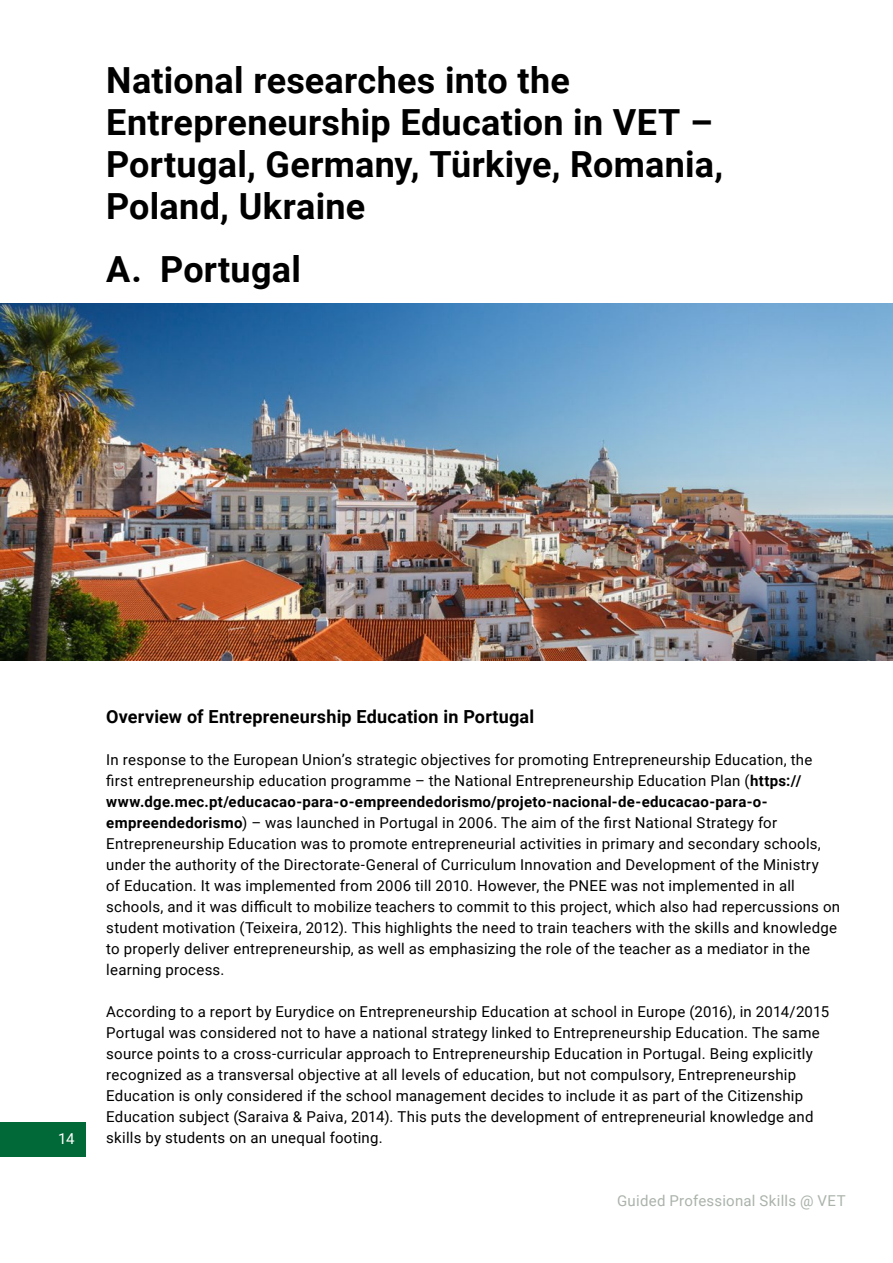
<style>
.page{position:relative;width:893px;height:1263px;background:#fff}
.page>*{position:absolute;margin:0;border:0;box-sizing:border-box;transform-origin:0 0}
.Heading_2{font:700 36px/42px "Roboto";letter-spacing:.01em;color:#000}
.Heading_4{font:700 18px "Roboto";letter-spacing:.01em;color:#000}
.Normal_Paragraph{font:15px/21px "Roboto";letter-spacing:.015em;color:#000}
.t1{font:15px "Roboto";letter-spacing:.015em;color:#abb3ab}
.t2{font:15px "Roboto";color:#fff}
.s1{font-weight:700}
</style>
<div class="page">
<div style="left:0;top:1122px;width:85px;height:35px;background:#006937"></div>
<img style="left:0;top:303px;width:893px;height:357px">
<p class="Heading_2" style="left:106px;top:58px;width:618px">National researches into the<br>Entrepreneurship Education in VET –<br>Portugal, Germany, Türkiye, Romania,<br>Poland, Ukraine</p>
<p class="Heading_2" style="left:106px;top:247px;width:196px">A. Portugal</p>
<p class="t2" style="left:58px;top:1128px;width:18px">14</p>
<p class="Heading_4" style="left:106px;top:704px;width:429px">Overview of Entrepreneurship Education in Portugal</p>
<p class="Normal_Paragraph" style="left:106px;top:749px;width:735px">In response to the European Union’s strategic objectives for promoting Entrepreneurship Education, the first entrepreneurship education programme – the National Entrepreneurship Education Plan (<span class="s1">https:// www.dge.mec.pt/educacao-para-o-empreendedorismo/projeto-nacional-de-educacao-para-o&shy;empreendedorismo</span>) – was launched in Portugal in 2006. The aim of the first National Strategy for Entrepreneurship Education was to promote entrepreneurial activities in primary and secondary schools, under the authority of the Directorate-General of Curriculum Innovation and Development of the Ministry<br>of Education. It was implemented from 2006 till 2010. However, the PNEE was not implemented in all schools, and it was difficult to mobilize teachers to commit to this project, which also had repercussions on student motivation (Teixeira, 2012). This highlights the need to train teachers with the skills and knowledge to properly deliver entrepreneurship, as well as emphasizing the role of the teacher as a mediator in the learning process.</p>
<p class="Normal_Paragraph" style="left:106px;top:1001px;width:724px">According to a report by Eurydice on Entrepreneurship Education at school in Europe (2016), in 2014/2015<br>Portugal was considered not to have a national strategy linked to Entrepreneurship Education. The same source points to a cross-curricular approach to Entrepreneurship Education in Portugal. Being explicitly recognized as a transversal objective at all levels of education, but not compulsory, Entrepreneurship Education is only considered if the school management decides to include it as part of the Citizenship Education subject (Saraiva &amp; Paiva, 2014). This puts the development of entrepreneurial knowledge and skills by students on an unequal footing.</p>
<p class="t1" style="left:617px;top:1190px;width:230px">Guided Professional Skills @ VET</p>
</div>
